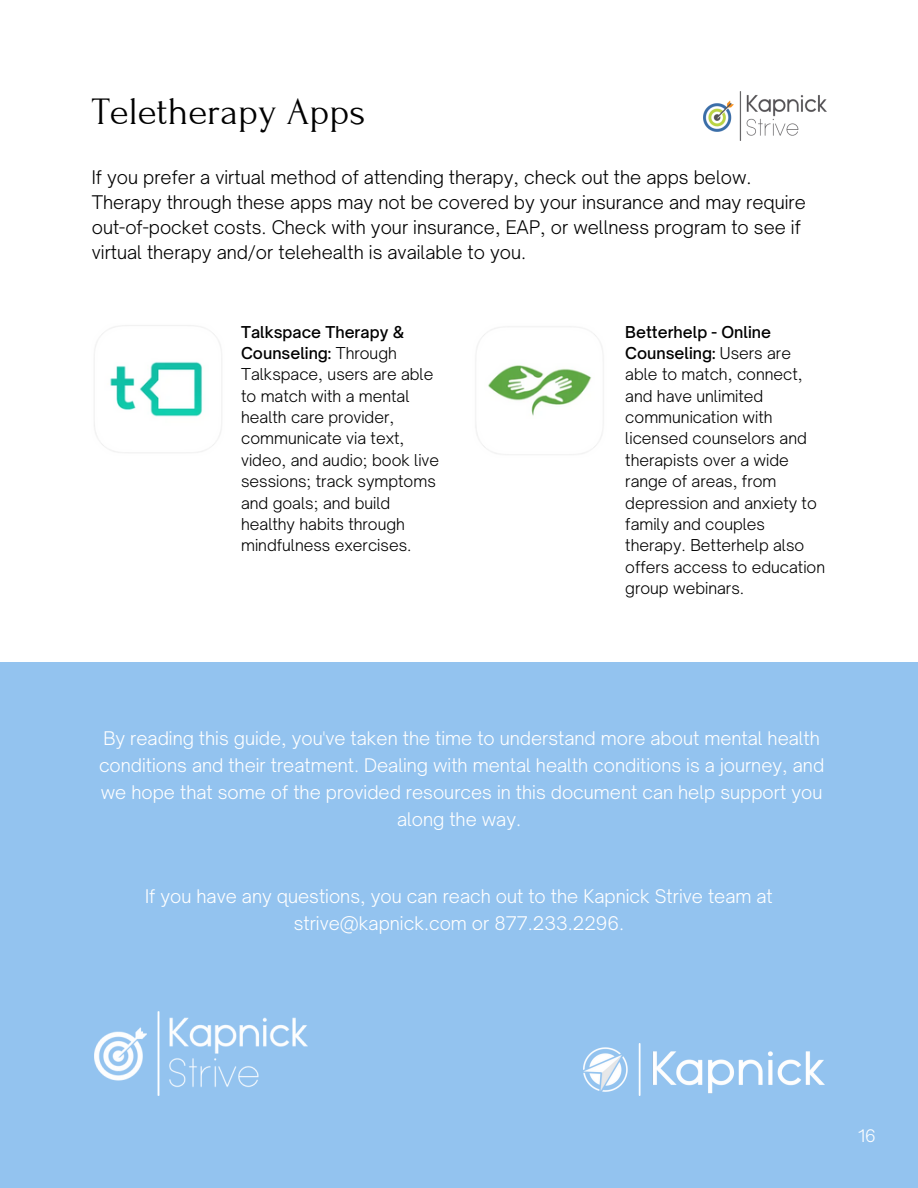
<style>
.page{position:relative;width:918px;height:1188px;background:#fff}
.page>*{position:absolute;margin:0;border:0;box-sizing:border-box;transform-origin:0 0}
.t1{font:38.85px "Forum";color:#000}
.t2{font:300 18px/27px "Open Sauce One";color:#fff;text-align:center}
.t3{font:300 18px/24.8px "Open Sauce One";color:#000}
.t4{font:300 16.5px "Open Sauce One";color:#fff}
.t5{font:300 15.6px/21.3px "Open Sauce One";color:#000}
.s1{font-weight:500}
</style>
<div class="page">
<div style="left:0;top:662px;width:918px;height:526px;background:#93c3ef"></div>
<img style="left:704px;top:92px;width:122px;height:48px">
<img style="left:94px;top:1012px;width:213px;height:84px">
<img style="left:583px;top:1043px;width:241px;height:53px">
<img style="left:94px;top:325px;width:128px;height:128px">
<img style="left:475px;top:326px;width:129px;height:129px">
<p class="t1" style="left:92px;top:91px;width:275px">Teletherapy Apps</p>
<p class="t3" style="left:92px;top:165px;width:716px">If you prefer a virtual method of attending therapy, check out the apps below.<br>Therapy through these apps may not be covered by your insurance and may require out-of-pocket costs. Check with your insurance, EAP, or wellness program to see if virtual therapy and/or telehealth is available to you.</p>
<p class="t5" style="left:241px;top:321px;width:200px"><span class="s1">Talkspace Therapy &amp;<br>Counseling:</span> Through<br>Talkspace, users are able to match with a mental health care provider, communicate via text, video, and audio; book live sessions; track symptoms and goals; and build healthy habits through mindfulness exercises.</p>
<p class="t5" style="left:625px;top:321px;width:201px"><span class="s1">Betterhelp - Online<br>Counseling:</span> Users are able to match, connect, and have unlimited communication with licensed counselors and therapists over a wide range of areas, from depression and anxiety to family and couples therapy. Betterhelp also offers access to education group webinars.</p>
<p class="t2" style="left:99px;top:725px;width:727px">By reading this guide, you've taken the time to understand more about mental health conditions and their treatment. Dealing with mental health conditions is a journey, and we hope that some of the provided resources in this document can help support you along the way.</p>
<p class="t2" style="left:145px;top:883px;width:629px">If you have any questions, you can reach out to the Kapnick Strive team at strive@kapnick.com or 877.233.2296.</p>
<p class="t4" style="left:858px;top:1126px;width:19px">16</p>
</div>
